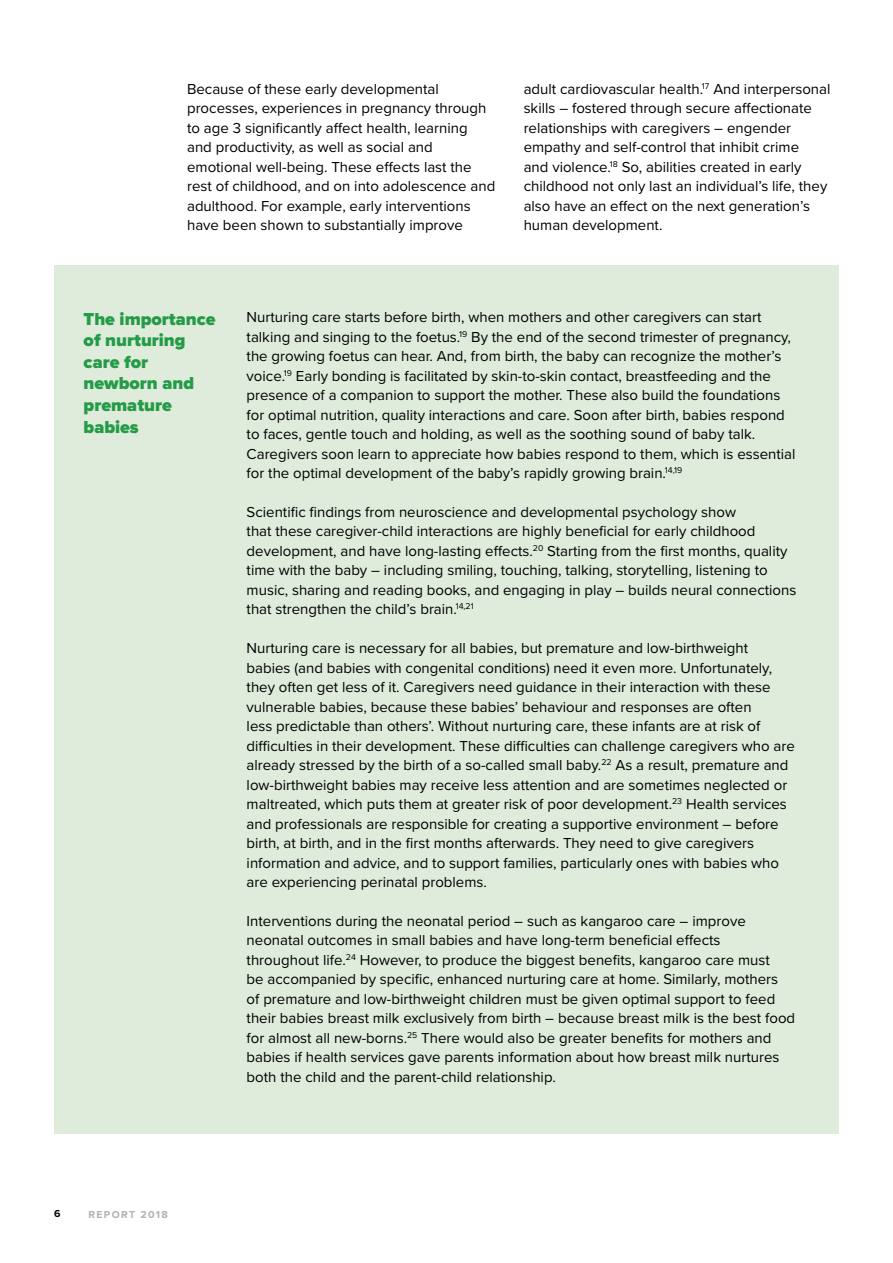
<style>
.page{position:relative;width:893px;height:1263px;background:#fff}
.page>*{position:absolute;margin:0;border:0;box-sizing:border-box;transform-origin:0 0}
.t1{font:900 18px/21.6px "Proxima Nova";color:#249b47}
.t2{font:15px/19.5px "Proxima Nova";color:#000}
.t3{font:700 10.5px "Proxima Nova";letter-spacing:.125em;color:#b3b2b2}
.t4{font:700 10.5px "Proxima Nova";color:#000}
</style>
<div class="page">
<div style="left:54px;top:265px;width:785px;height:868px;background:#dfebdb"></div>
<p class="t2" style="left:187px;top:79px;width:310px">Because of these early developmental processes, experiences in pregnancy through to age 3 significantly affect health, learning and productivity, as well as social and emotional well-being. These effects last the rest of childhood, and on into adolescence and adulthood. For example, early interventions have been shown to substantially improve</p>
<p class="t2" style="left:524px;top:79px;width:308px">adult cardiovascular health.<sup>17</sup> And interpersonal skills – fostered through secure affectionate relationships with caregivers – engender empathy and self-control that inhibit crime<br>and violence.<sup>18</sup> So, abilities created in early childhood not only last an individual’s life, they also have an effect on the next generation’s human development.</p>
<p class="t1" style="left:84px;top:309px;width:133px">The importance of nurturing care for newborn and premature babies</p>
<p class="t2" style="left:247px;top:307px;width:550px">Nurturing care starts before birth, when mothers and other caregivers can start talking and singing to the foetus.<sup>19</sup> By the end of the second trimester of pregnancy, the growing foetus can hear. And, from birth, the baby can recognize the mother’s voice.<sup>19</sup> Early bonding is facilitated by skin-to-skin contact, breastfeeding and the presence of a companion to support the mother. These also build the foundations for optimal nutrition, quality interactions and care. Soon after birth, babies respond to faces, gentle touch and holding, as well as the soothing sound of baby talk.<br>Caregivers soon learn to appreciate how babies respond to them, which is essential for the optimal development of the baby’s rapidly growing brain.<sup>14,19</sup></p>
<p class="t2" style="left:247px;top:501px;width:551px">Scientific findings from neuroscience and developmental psychology show<br>that these caregiver-child interactions are highly beneficial for early childhood development, and have long-lasting effects.<sup>20</sup> Starting from the first months, quality time with the baby – including smiling, touching, talking, storytelling, listening to music, sharing and reading books, and engaging in play – builds neural connections that strengthen the child’s brain.<sup>14,21</sup></p>
<p class="t2" style="left:247px;top:638px;width:550px">Nurturing care is necessary for all babies, but premature and low-birthweight babies (and babies with congenital conditions) need it even more. Unfortunately, they often get less of it. Caregivers need guidance in their interaction with these vulnerable babies, because these babies’ behaviour and responses are often<br>less predictable than others’. Without nurturing care, these infants are at risk of difficulties in their development. These difficulties can challenge caregivers who are already stressed by the birth of a so-called small baby.<sup>22</sup> As a result, premature and low-birthweight babies may receive less attention and are sometimes neglected or maltreated, which puts them at greater risk of poor development.<sup>23</sup> Health services and professionals are responsible for creating a supportive environment – before birth, at birth, and in the first months afterwards. They need to give caregivers information and advice, and to support families, particularly ones with babies who are experiencing perinatal problems.</p>
<p class="t2" style="left:247px;top:910px;width:550px">Interventions during the neonatal period – such as kangaroo care – improve neonatal outcomes in small babies and have long-term beneficial effects throughout life.<sup>24</sup> However, to produce the biggest benefits, kangaroo care must<br>be accompanied by specific, enhanced nurturing care at home. Similarly, mothers<br>of premature and low-birthweight children must be given optimal support to feed their babies breast milk exclusively from birth – because breast milk is the best food for almost all new-borns.<sup>25</sup> There would also be greater benefits for mothers and babies if health services gave parents information about how breast milk nurtures both the child and the parent-child relationship.</p>
<p class="t4" style="left:54px;top:1206px;width:8px">6</p>
<p class="t3" style="left:88px;top:1206px;width:81px">REPORT 2018</p>
</div>
